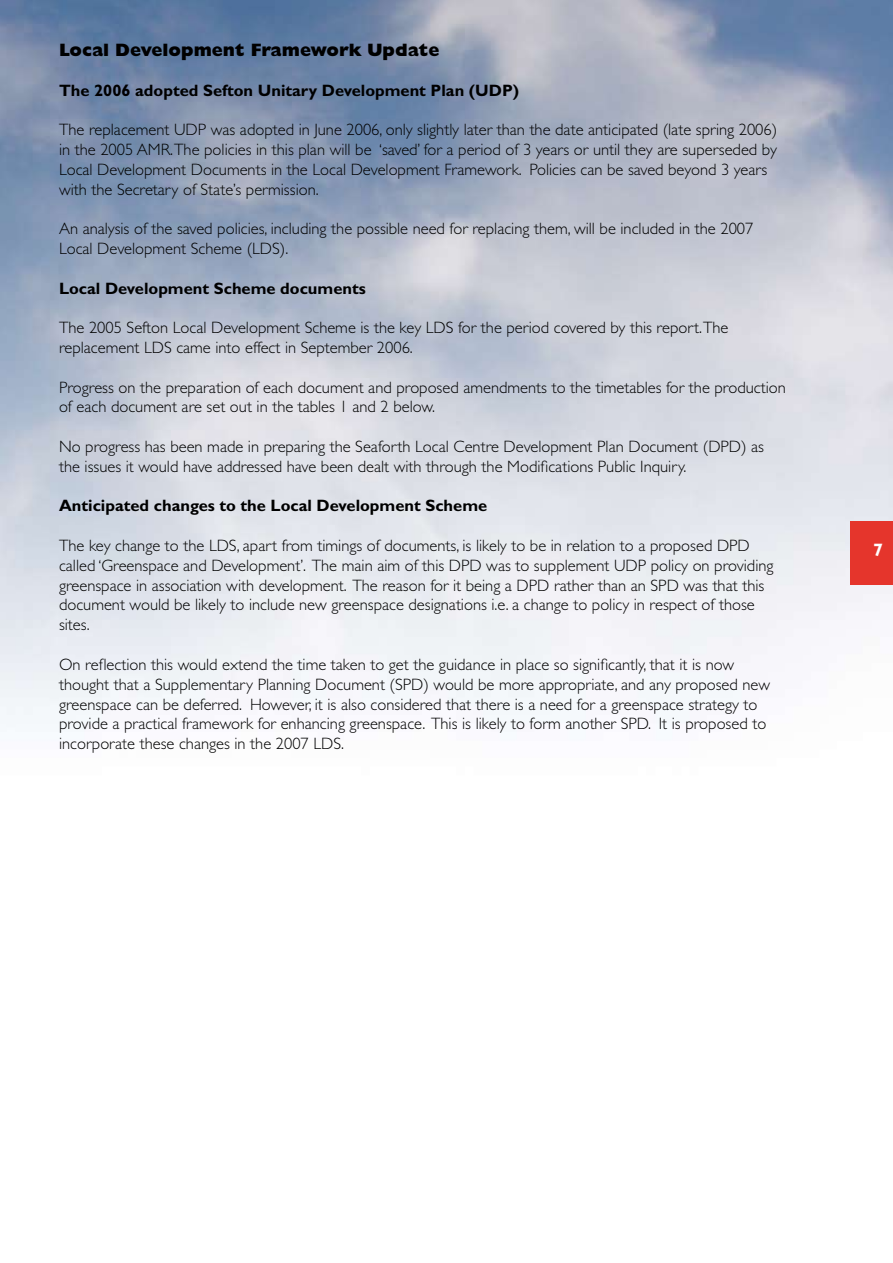
<style>
.page{position:relative;width:893px;height:1263px;background:#fff}
.page>*{position:absolute;margin:0;border:0;box-sizing:border-box;transform-origin:0 0}
.t1{font:800 18px "Gill Sans";color:#000}
.t2{font:700 18px "Gill Sans";color:#fff}
.t3{font:300 16.5px/19.8px "Gill Sans";color:#000}
.t4{font:700 16.5px "Gill Sans";color:#000}
</style>
<div class="page">
<img style="left:0;top:0;width:893px;height:727px">
<div style="left:850px;top:521px;width:43px;height:63px;background:#e5352c"></div>
<p class="t1" style="left:59px;top:39px;width:382px">Local Development Framework Update</p>
<p class="t4" style="left:59px;top:80px;width:462px">The 2006 adopted Sefton Unitary Development Plan (UDP)</p>
<p class="t3" style="left:59px;top:120px;width:720px">The replacement UDP was adopted in June 2006, only slightly later than the date anticipated (late spring 2006) in the 2005 AMR.The policies in this plan will be ‘saved’ for a period of 3 years or until they are superseded by Local Development Documents in the Local Development Framework. Policies can be saved beyond 3 years with the Secretary of State’s permission.</p>
<p class="t3" style="left:59px;top:219px;width:696px">An analysis of the saved policies, including the possible need for replacing them, will be included in the 2007<br>Local Development Scheme (LDS).</p>
<p class="t4" style="left:59px;top:278px;width:308px">Local Development Scheme documents</p>
<p class="t3" style="left:59px;top:318px;width:671px">The 2005 Sefton Local Development Scheme is the key LDS for the period covered by this report.The replacement LDS came into effect in September 2006.</p>
<p class="t3" style="left:59px;top:377px;width:728px">Progress on the preparation of each document and proposed amendments to the timetables for the production of each document are set out in the tables 1 and 2 below.</p>
<p class="t3" style="left:59px;top:437px;width:707px">No progress has been made in preparing the Seaforth Local Centre Development Plan Document (DPD) as the issues it would have addressed have been dealt with through the Modifications Public Inquiry.</p>
<p class="t4" style="left:59px;top:496px;width:430px">Anticipated changes to the Local Development Scheme</p>
<p class="t3" style="left:59px;top:536px;width:716px">The key change to the LDS, apart from timings of documents, is likely to be in relation to a proposed DPD called ‘Greenspace and Development’. The main aim of this DPD was to supplement UDP policy on providing greenspace in association with development. The reason for it being a DPD rather than an SPD was that this document would be likely to include new greenspace designations i.e. a change to policy in respect of those sites.</p>
<p class="t3" style="left:59px;top:655px;width:713px">On reflection this would extend the time taken to get the guidance in place so significantly, that it is now thought that a Supplementary Planning Document (SPD) would be more appropriate, and any proposed new greenspace can be deferred. However, it is also considered that there is a need for a greenspace strategy to provide a practical framework for enhancing greenspace. This is likely to form another SPD. It is proposed to incorporate these changes in the 2007 LDS.</p>
<p class="t2" style="left:873px;top:539px;width:11px">7</p>
</div>
